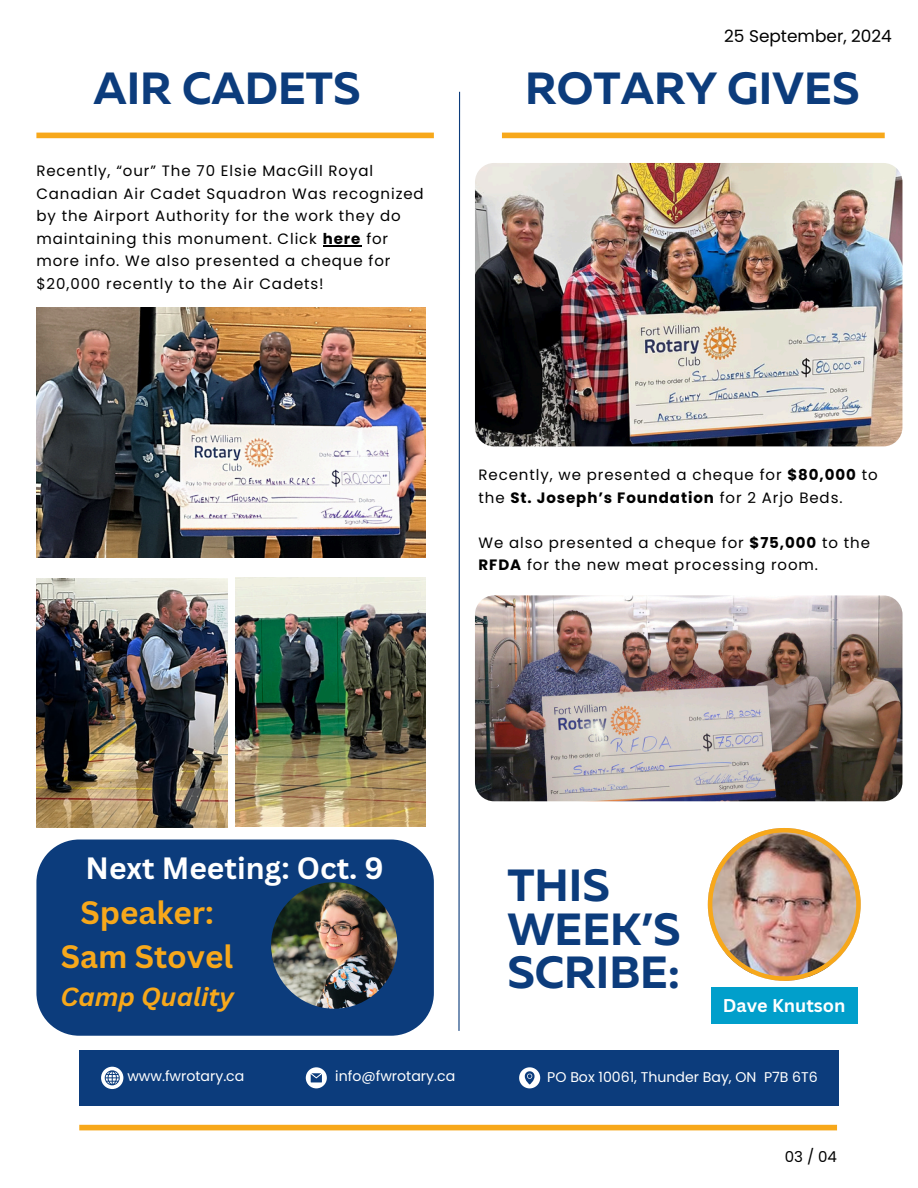
<style>
.page{position:relative;width:918px;height:1188px;background:#fff}
.page>*{position:absolute;margin:0;border:0;box-sizing:border-box;transform-origin:0 0}
.t1{font:700 45px/43.8px "Muller";color:#0c3c7c}
.t2{font:700 31.5px/43.8px "Canva Sans";color:#f7a81b;text-align:center}
.t3{font:700 30px "Canva Sans";color:#fff}
.t4{font:italic 700 25.5px "Canva Sans";color:#f7a81b}
.t5{font:700 18px "Canva Sans";color:#fff}
.t6{font:16.95px "Poppins";color:#000}
.t7{font:15px/22.5px "Poppins";letter-spacing:.06em;color:#000}
.t8{font:14.1px "Poppins";color:#fff}
.s1{font-weight:700}
</style>
<div class="page">
<div style="left:502px;top:133px;width:383px;height:5px;background:#f7a81b"></div>
<div style="left:79px;top:1125px;width:758px;height:5px;background:#f7a81b"></div>
<div style="left:79px;top:1050px;width:760px;height:56px;background:#0c3c7c"></div>
<svg style="left:306px;top:1067px;width:21px;height:21px"></svg>
<svg style="left:519px;top:1067px;width:21px;height:21px"></svg>
<svg style="left:101px;top:1067px;width:22px;height:22px"></svg>
<div style="left:36px;top:133px;width:398px;height:5px;background:#f7a81b"></div>
<svg style="left:458px;top:91px;width:3px;height:940px"></svg>
<div style="left:36px;top:840px;width:398px;height:196px;background:#0c3c7c"></div>
<img style="left:475px;top:163px;width:427px;height:283px;border-radius:19px">
<img style="left:708px;top:828px;width:153px;height:153px">
<div style="left:711px;top:988px;width:147px;height:36px;background:#019fcb"></div>
<img style="left:36px;top:579px;width:191px;height:249px">
<img style="left:36px;top:308px;width:390px;height:249px">
<img style="left:235px;top:577px;width:191px;height:250px">
<hr style="left:323px;top:245px;width:38px;height:1px;background:#000">
<img style="left:475px;top:595px;width:427px;height:206px;border-radius:19px">
<img style="left:271px;top:882px;width:127px;height:127px;border-radius:50%">
<p class="t1" style="left:94px;top:70px;width:268px">AIR CADETS</p>
<p class="t7" style="left:36px;top:160px;width:389px">Recently, “our” The 70 Elsie MacGill Royal Canadian Air Cadet Squadron Was recognized by the Airport Authority for the work they do maintaining this monument. Click <span class="s1">here</span> for more info. We also presented a cheque for $20,000 recently to the Air Cadets!</p>
<p class="t6" style="left:724px;top:24px;width:169px">25 September, 2024</p>
<h1 class="t1" style="left:525px;top:70px;width:336px">ROTARY GIVES</h1>
<p class="t7" style="left:479px;top:464px;width:401px">Recently, we presented a cheque for <span class="s1">$80,000</span> to the <span class="s1">St. Joseph’s Foundation</span> for 2 Arjo Beds.</p>
<p class="t7" style="left:479px;top:531px;width:393px">We also presented a cheque for <span class="s1">$75,000</span> to the<br><span class="s1">RFDA</span> for the new meat processing room.</p>
<p class="t3" style="left:86px;top:847px;width:300px">Next Meeting: Oct. 9</p>
<h1 class="t2" style="left:61px;top:890px;width:174px">Speaker:<br>Sam Stovel</h1>
<h1 class="t4" style="left:61px;top:979px;width:175px">Camp Quality</h1>
<h4 class="t1" style="left:507px;top:867px;width:175px">THIS<br>WEEK’S<br>SCRIBE:</h4>
<p class="t5" style="left:723px;top:993px;width:124px">Dave Knutson</p>
<h5 class="t8" style="left:127px;top:1066px;width:119px">www.fwrotary.ca</h5>
<h1 class="t8" style="left:335px;top:1066px;width:121px">info@fwrotary.ca</h1>
<p class="t8" style="left:547px;top:1067px;width:272px">PO Box 10061, Thunder Bay, ON P7B 6T6</p>
<p class="t7" style="left:785px;top:1145px;width:54px">03 / 04</p>
</div>
